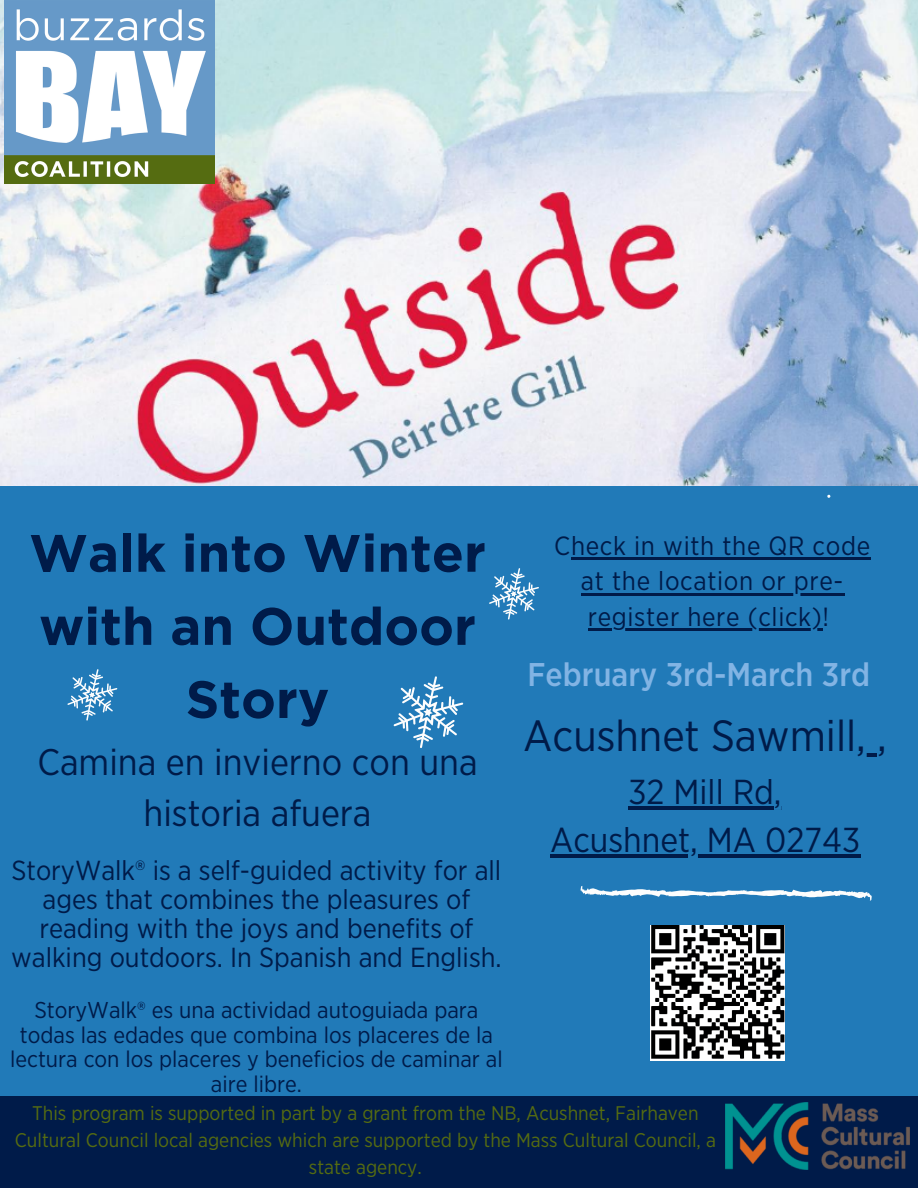
<style>
.page{position:relative;width:918px;height:1188px;background:#217ab8}
.page>*{position:absolute;margin:0;border:0;box-sizing:border-box;transform-origin:0 0}
.t1{font:700 52.5px/73.2px "Gotham";color:#001b49;text-align:center}
.t2{font:43.65px "Gotham Narrow";color:#001b49}
.t3{font:36.9px/50.7px "Gotham Narrow";color:#001b49;text-align:center}
.t4{font:34.65px "Gotham Narrow";color:#001b49}
.t5{font:500 32.85px "Gotham Narrow";color:#82b4e4}
.t6{font:27.6px/29.2px "Gotham Narrow";color:#001b49;text-align:center}
.t7{font:26.25px/35.7px "Gotham Narrow";letter-spacing:.025em;color:#001b49;text-align:center}
.t8{font:22.8px/24.8px "Gotham Narrow";color:#001b49;text-align:center}
.t9{font:19.65px/27px "Gotham Narrow";color:#566c11;text-align:center}
</style>
<div class="page">
<svg style="left:393px;top:676px;width:71px;height:72px"></svg>
<img style="left:0;top:0;width:918px;height:486px">
<hr style="left:856px;top:753px;width:21px;height:3px;background:#001b49">
<hr style="left:629px;top:806px;width:145px;height:3px;background:#001b49">
<hr style="left:550px;top:854px;width:310px;height:4px;background:#001b49">
<svg style="left:580px;top:886px;width:292px;height:15px"></svg>
<div style="left:0;top:1096px;width:918px;height:92px;background:#001b49"></div>
<svg style="left:67px;top:669px;width:51px;height:52px"></svg>
<img style="left:5px;top:0;width:209px;height:183px">
<img style="left:651px;top:926px;width:134px;height:135px">
<img style="left:726px;top:1103px;width:183px;height:66px">
<hr style="left:571px;top:557px;width:300px;height:3px;background:#001b49">
<hr style="left:581px;top:593px;width:263px;height:2px;background:#001b49">
<hr style="left:588px;top:629px;width:235px;height:2px;background:#001b49">
<svg style="left:489px;top:568px;width:50px;height:52px"></svg>
<p class="t1" style="left:29px;top:520px;width:458px">Walk into Winter with an Outdoor<br>Story</p>
<p class="t3" style="left:37px;top:739px;width:442px">Camina en invierno con una historia afuera</p>
<p class="t6" style="left:11px;top:857px;width:492px">StoryWalk® is a self-guided activity for all ages that combines the pleasures of reading with the joys and benefits of walking outdoors. In Spanish and English.</p>
<p class="t8" style="left:10px;top:999px;width:494px">StoryWalk® es una actividad autoguiada para todas las edades que combina los placeres de la lectura con los placeres y beneficios de caminar al aire libre.</p>
<p class="t7" style="left:554px;top:529px;width:317px">Check in with the QR code at the location or pre&shy;register here (click)!</p>
<p class="t5" style="left:528px;top:660px;width:344px">February 3rd-March 3rd</p>
<p class="t2" style="left:523px;top:716px;width:365px">Acushnet Sawmill, ,</p>
<p class="t4" style="left:629px;top:776px;width:155px">32 Mill Rd,</p>
<p class="t4" style="left:550px;top:824px;width:312px">Acushnet, MA 02743</p>
<p class="t9" style="left:15px;top:1100px;width:703px">This program is supported in part by a grant from the NB, Acushnet, Fairhaven<br>Cultural Council local agencies which are supported by the Mass Cultural Council, a state agency.</p>
</div>
